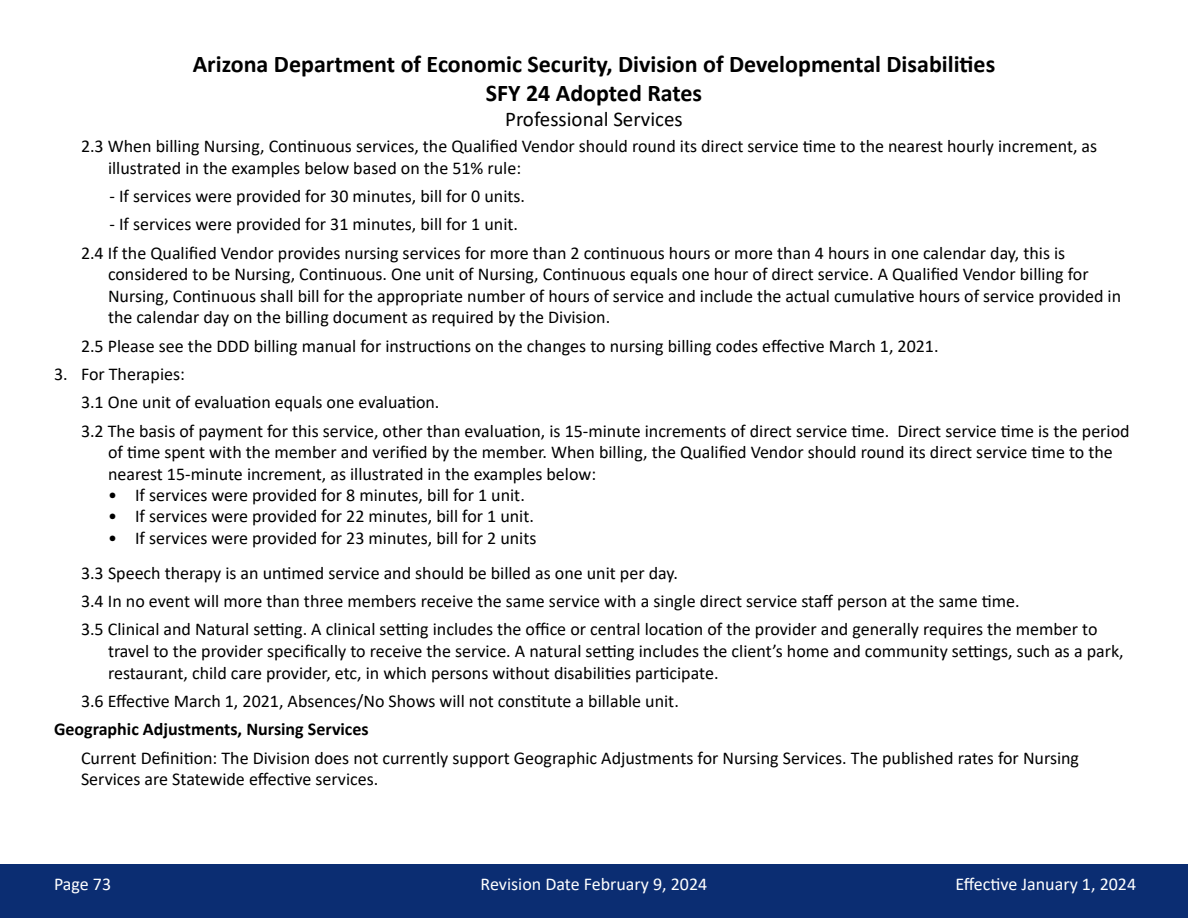
<style>
.page{position:relative;width:1188px;height:918px;background:#fff}
.page>*{position:absolute;margin:0;border:0;box-sizing:border-box;transform-origin:0 0}
.t1{font:700 24px/28.8px "Calibri";color:#000;text-align:center}
.t2{font:21px "Calibri";color:#000}
.t3{font:18px/21.6px "Calibri";color:#000}
.t4{font:18px "Calibri";color:#fff}
.t5{font:700 18px "Calibri";color:#000}
</style>
<div class="page">
<div style="left:0;top:864px;width:1188px;height:54px;background:#0b2d72"></div>
<h1 class="t1" style="left:193px;top:49px;width:804px">Arizona Department of Economic Security, Division of Developmental Disabilities<br>SFY 24 Adopted Rates</h1>
<p class="t2" style="left:505px;top:104px;width:179px">Professional Services</p>
<p class="t3" style="left:108px;top:135px;width:991px;text-indent:-27px">2.3 When billing Nursing, Continuous services, the Qualified Vendor should round its direct service time to the nearest hourly increment, as illustrated in the examples below based on the 51% rule:</p>
<p class="t3" style="left:109px;top:185px;width:417px">- If services were provided for 30 minutes, bill for 0 units.</p>
<p class="t3" style="left:81px;top:210px;width:986px;line-height:28.3px;text-indent:28px">- If services were provided for 31 minutes, bill for 1 unit.<br>2.4 If the Qualified Vendor provides nursing services for more than 2 continuous hours or more than 4 hours in one calendar day, this is</p>
<p class="t3" style="left:108px;top:263px;width:1015px">considered to be Nursing, Continuous. One unit of Nursing, Continuous equals one hour of direct service. A Qualified Vendor billing for<br>Nursing, Continuous shall bill for the appropriate number of hours of service and include the actual cumulative hours of service provided in the calendar day on the billing document as required by the Division.</p>
<p class="t3" style="left:81px;top:335px;width:859px">2.5 Please see the DDD billing manual for instructions on the changes to nursing billing codes effective March 1, 2021.</p>
<p class="t3" style="left:81px;top:360px;width:1050px;line-height:28.3px;text-indent:-27px">3. For Therapies:<br>3.1 One unit of evaluation equals one evaluation.<br>3.2 The basis of payment for this service, other than evaluation, is 15-minute increments of direct service time. Direct service time is the period</p>
<p class="t3" style="left:108px;top:441px;width:1006px">of time spent with the member and verified by the member. When billing, the Qualified Vendor should round its direct service time to the nearest 15-minute increment, as illustrated in the examples below:</p>
<p class="t3" style="left:108px;top:484px;width:418px">• If services were provided for 8 minutes, bill for 1 unit.</p>
<p class="t3" style="left:108px;top:505px;width:427px">• If services were provided for 22 minutes, bill for 1 unit.</p>
<p class="t3" style="left:81px;top:520px;width:599px;line-height:35.1px;text-indent:27px">• If services were provided for 23 minutes, bill for 2 units<br>3.3 Speech therapy is an untimed service and should be billed as one unit per day.</p>
<p class="t3" style="left:81px;top:586px;width:1018px;line-height:28.3px">3.4 In no event will more than three members receive the same service with a single direct service staff person at the same time.<br>3.5 Clinical and Natural setting. A clinical setting includes the office or central location of the provider and generally requires the member to</p>
<p class="t3" style="left:108px;top:640px;width:1017px">travel to the provider specifically to receive the service. A natural setting includes the client’s home and community settings, such as a park, restaurant, child care provider, etc, in which persons without disabilities participate.</p>
<p class="t3" style="left:81px;top:690px;width:599px">3.6 Effective March 1, 2021, Absences/No Shows will not constitute a billable unit.</p>
<p class="t5" style="left:54px;top:717px;width:316px">Geographic Adjustments, Nursing Services</p>
<p class="t3" style="left:81px;top:746px;width:1000px">Current Definition: The Division does not currently support Geographic Adjustments for Nursing Services. The published rates for Nursing<br>Services are Statewide effective services.</p>
<p class="t4" style="left:54px;top:871px;width:59px">Page 73</p>
<p class="t4" style="left:481px;top:871px;width:228px">Revision Date February 9, 2024</p>
<p class="t4" style="left:956px;top:871px;width:182px">Effective January 1, 2024</p>
</div>
